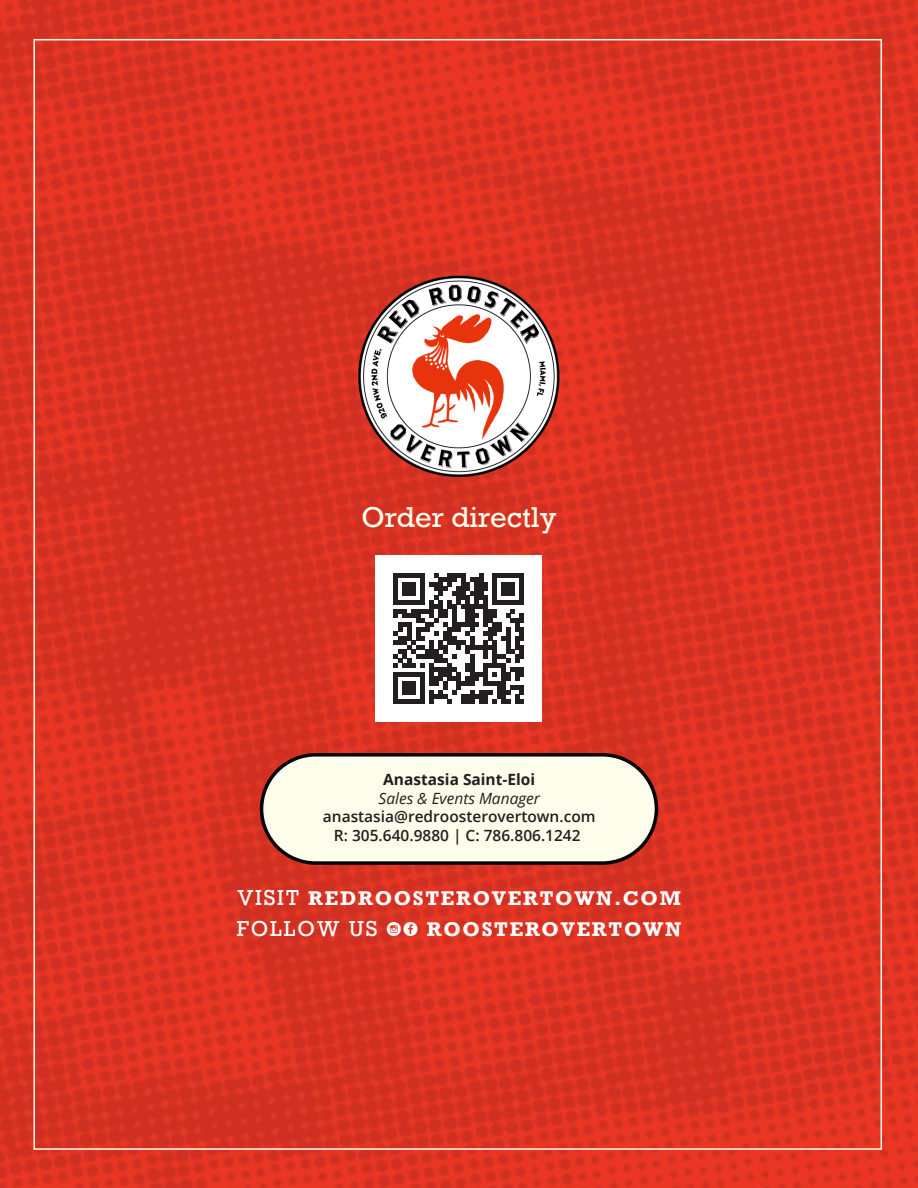
<style>
.page{position:relative;width:918px;height:1188px;background:#fff}
.page>*{position:absolute;margin:0;border:0;box-sizing:border-box;transform-origin:0 0}
.t1{font:27px "Rockwell";color:#fdfdec}
.t2{font:700 20.4px/30.6px "Rockwell";letter-spacing:.085em;color:#fff}
.t3{font:600 15.45px/18.6px "Open Sans";color:#231f20;text-align:center}
.t4{font:700 15.45px "Open Sans";color:#231f20}
.t5{font:italic 15.45px "Open Sans";color:#231f20}
.s1{font-weight:400}
.s2{font-family:"Social Shapes";font-weight:400}
</style>
<div class="page">
<img style="left:0;top:0;width:918px;height:1188px">
<img style="left:358px;top:275px;width:202px;height:202px">
<div style="left:262px;top:755px;width:394px;height:108px;background:#fdfdec;border-radius:54px"></div>
<div style="left:260px;top:753px;width:398px;height:112px;border:4px solid #060705;border-radius:54px"></div>
<div style="left:376px;top:555px;width:166px;height:166px;background:#fff"></div>
<svg style="left:394px;top:573px;width:130px;height:130px"></svg>
<h1 class="t1" style="left:361px;top:500px;width:197px">Order directly</h1>
<p class="t4" style="left:383px;top:769px;width:153px">Anastasia Saint-Eloi</p>
<p class="t5" style="left:379px;top:788px;width:163px">Sales &amp; Events Manager</p>
<p class="t3" style="left:323px;top:807px;width:274px">anastasia@redroosterovertown.com<br>R: 305.640.9880 | C: 786.806.1242</p>
<h2 class="t2" style="left:237px;top:883px;width:446px"><span class="s1">VISIT</span> REDROOSTEROVERTOWN.COM<br><span class="s1">FOLLOW US</span> <span class="s2">$!</span> ROOSTEROVERTOWN</h2>
</div>
